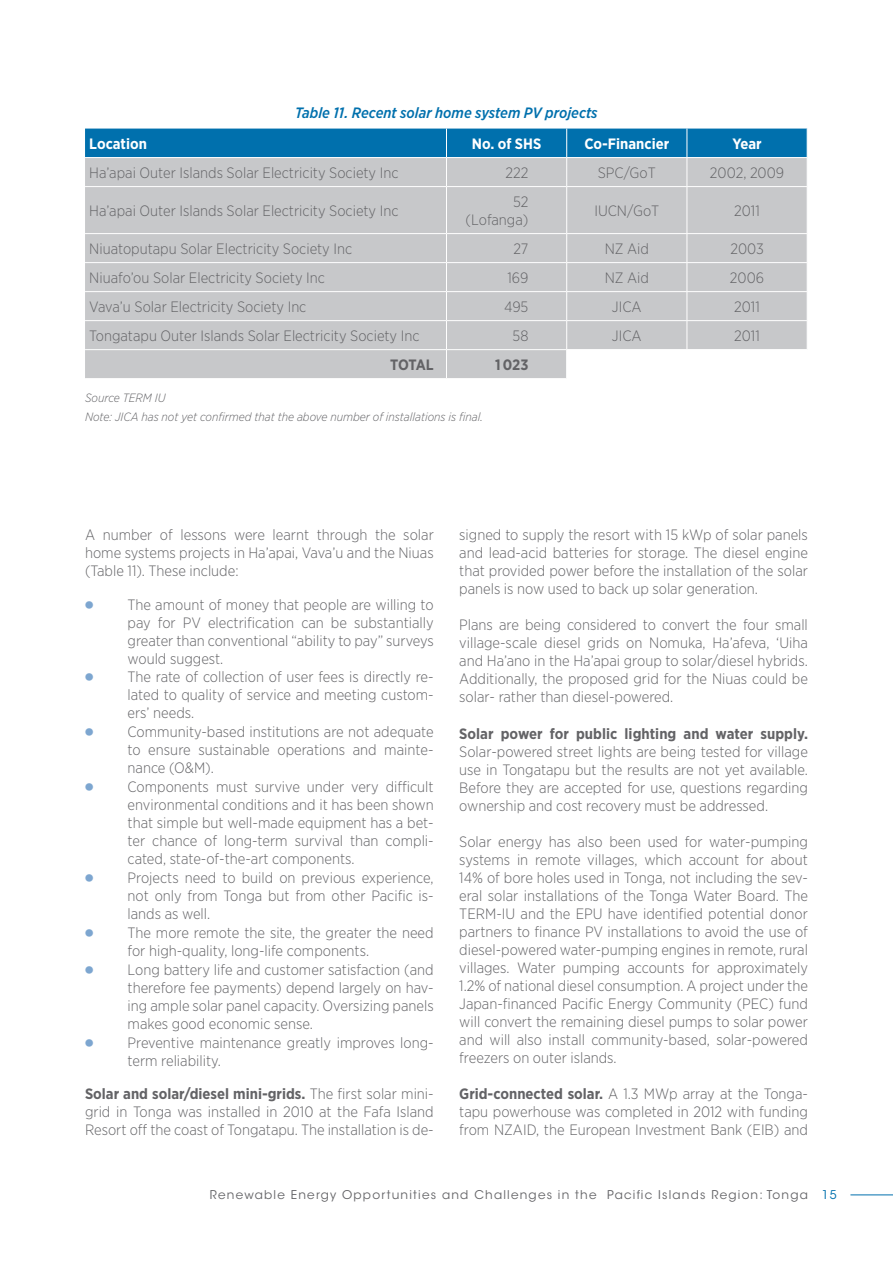
<style>
.page{position:relative;width:893px;height:1263px;background:#fff}
.page>*{position:absolute;margin:0;border:0;box-sizing:border-box;transform-origin:0 0}
.Bodytext{font:300 15px/18px "Gotham Narrow";color:#636366;text-align:justify}
.Tabelle-Bodytext{font:300 15px/18px "Gotham Narrow";color:#636366;text-align:right}
.Tabelle_BU{font:italic 500 15px "Gotham Narrow";color:#0070ad}
.Tabelle-Bodytext-2{font:700 15px "Gotham Narrow";color:#fff}
.Tabelle-Bodytext-3{font:700 15px "Gotham Narrow";letter-spacing:-.02em;color:#636366}
.Source{font:italic 300 12px "Gotham Narrow";color:#636366}
.t1{font:12px "ITC Avant Garde Std";letter-spacing:.1em;color:#636366}
.s1{font-family:"Universal Newswith Comm Pi";font-weight:400;color:#7da6d0}
.s2{font-weight:700}
.s3{color:#0070ad}
</style>
<div class="page">
<hr style="left:850px;top:1194px;width:43px;height:1px;background:#0070ad">
<div style="left:85px;top:187px;width:722px;height:191px;background:#c7c8ca"></div>
<hr style="left:446px;top:187px;width:1px;height:46px;background:#fff">
<hr style="left:566px;top:187px;width:1px;height:46px;background:#fff">
<hr style="left:687px;top:187px;width:1px;height:46px;background:#fff">
<hr style="left:85px;top:233px;width:361px;height:1px;background:#fff">
<hr style="left:446px;top:233px;width:121px;height:1px;background:#fff">
<hr style="left:567px;top:233px;width:120px;height:1px;background:#fff">
<hr style="left:687px;top:233px;width:120px;height:1px;background:#fff">
<hr style="left:85px;top:262px;width:361px;height:1px;background:#fff">
<hr style="left:446px;top:262px;width:121px;height:1px;background:#fff">
<hr style="left:85px;top:291px;width:361px;height:1px;background:#fff">
<hr style="left:446px;top:291px;width:121px;height:1px;background:#fff">
<hr style="left:85px;top:320px;width:361px;height:1px;background:#fff">
<hr style="left:446px;top:320px;width:121px;height:1px;background:#fff">
<hr style="left:85px;top:349px;width:361px;height:1px;background:#fff">
<hr style="left:446px;top:349px;width:121px;height:1px;background:#fff">
<svg style="left:446px;top:234px;width:1px;height:144px"></svg>
<svg style="left:566px;top:234px;width:241px;height:144px"></svg>
<svg style="left:85px;top:129px;width:723px;height:57px;background:#649cbb"></svg>
<hr style="left:85px;top:157px;width:361px;height:1px;background:#fff">
<hr style="left:446px;top:157px;width:121px;height:1px;background:#fff">
<hr style="left:567px;top:157px;width:120px;height:1px;background:#fff">
<hr style="left:687px;top:157px;width:120px;height:1px;background:#fff">
<p class="Tabelle_BU" style="left:295px;top:104px;width:304px">Table 11. Recent solar home system PV projects</p>
<p class="Tabelle-Bodytext-2" style="left:89px;top:134px;width:59px">Location</p>
<p class="Tabelle-Bodytext-2" style="left:472px;top:134px;width:71px">No. of SHS</p>
<p class="Tabelle-Bodytext-2" style="left:584px;top:134px;width:86px">Co-Financier</p>
<p class="Tabelle-Bodytext-2" style="left:732px;top:134px;width:31px">Year</p>
<p class="Tabelle-Bodytext" style="left:89px;top:163px;width:311px">Ha’apai Outer Islands Solar Electricity Society Inc</p>
<p class="Tabelle-Bodytext" style="left:505px;top:163px;width:24px">222</p>
<p class="Tabelle-Bodytext" style="left:598px;top:163px;width:60px">SPC/GoT</p>
<p class="Tabelle-Bodytext" style="left:710px;top:163px;width:76px">2002, 2009</p>
<p class="Tabelle-Bodytext" style="left:89px;top:201px;width:311px">Ha’apai Outer Islands Solar Electricity Society Inc</p>
<p class="Tabelle-Bodytext" style="left:466px;top:192px;width:64px">52 (Lofanga)</p>
<p class="Tabelle-Bodytext" style="left:594px;top:201px;width:66px">IUCN/GoT</p>
<p class="Tabelle-Bodytext" style="left:734px;top:201px;width:27px">2011</p>
<p class="Tabelle-Bodytext" style="left:89px;top:239px;width:264px">Niuatoputapu Solar Electricity Society Inc</p>
<p class="Tabelle-Bodytext" style="left:513px;top:239px;width:17px">27</p>
<p class="Tabelle-Bodytext" style="left:605px;top:239px;width:46px">NZ Aid</p>
<p class="Tabelle-Bodytext" style="left:730px;top:239px;width:35px">2003</p>
<p class="Tabelle-Bodytext" style="left:89px;top:268px;width:237px">Niuafo’ou Solar Electricity Society Inc</p>
<p class="Tabelle-Bodytext" style="left:508px;top:268px;width:22px">169</p>
<p class="Tabelle-Bodytext" style="left:605px;top:268px;width:46px">NZ Aid</p>
<p class="Tabelle-Bodytext" style="left:730px;top:268px;width:36px">2006</p>
<p class="Tabelle-Bodytext" style="left:89px;top:297px;width:219px">Vava’u Solar Electricity Society Inc</p>
<p class="Tabelle-Bodytext" style="left:504px;top:297px;width:26px">495</p>
<p class="Tabelle-Bodytext" style="left:612px;top:297px;width:31px">JICA</p>
<p class="Tabelle-Bodytext" style="left:734px;top:297px;width:27px">2011</p>
<p class="Tabelle-Bodytext" style="left:89px;top:326px;width:332px">Tongatapu Outer Islands Solar Electricity Society Inc</p>
<p class="Tabelle-Bodytext" style="left:513px;top:326px;width:17px">58</p>
<p class="Tabelle-Bodytext" style="left:612px;top:326px;width:31px">JICA</p>
<p class="Tabelle-Bodytext" style="left:734px;top:326px;width:27px">2011</p>
<p class="Tabelle-Bodytext-3" style="left:390px;top:355px;width:45px">TOTAL</p>
<p class="Tabelle-Bodytext-3" style="left:495px;top:355px;width:35px">1 023</p>
<p class="Source" style="left:85px;top:391px;width:82px">Source TERM IU</p>
<p class="Source" style="left:85px;top:409px;width:399px">Note: JICA has not yet confirmed that the above number of installations is final.</p>
<p class="Bodytext" style="left:85px;top:525px;width:350px">A number of lessons were learnt through the solar home systems projects in Ha’apai, Vava’u and the Niuas (Table 11). These include:</p>
<p class="Bodytext" style="left:128px;top:595px;width:308px;text-indent:-43px"><span class="s1">●</span> The amount of money that people are willing to pay for PV electrification can be substantially greater than conventional “ability to pay” surveys would suggest.</p>
<p class="Bodytext" style="left:128px;top:668px;width:308px;text-indent:-43px"><span class="s1">●</span> The rate of collection of user fees is directly re&shy;lated to quality of service and meeting custom&shy;ers’ needs.</p>
<p class="Bodytext" style="left:128px;top:723px;width:308px;text-indent:-43px"><span class="s1">●</span> Community-based institutions are not adequate to ensure sustainable operations and mainte&shy;nance (O&amp;M).</p>
<p class="Bodytext" style="left:128px;top:777px;width:308px;text-indent:-43px"><span class="s1">●</span> Components must survive under very difficult environmental conditions and it has been shown that simple but well-made equipment has a bet&shy;ter chance of long-term survival than compli&shy;cated, state-of-the-art components.</p>
<p class="Bodytext" style="left:128px;top:868px;width:308px;text-indent:-43px"><span class="s1">●</span> Projects need to build on previous experience, not only from Tonga but from other Pacific is&shy;lands as well.</p>
<p class="Bodytext" style="left:128px;top:923px;width:308px;text-indent:-43px"><span class="s1">●</span> The more remote the site, the greater the need for high-quality, long-life components.</p>
<p class="Bodytext" style="left:128px;top:960px;width:308px;text-indent:-43px"><span class="s1">●</span> Long battery life and customer satisfaction (and therefore fee payments) depend largely on hav&shy;ing ample solar panel capacity. Oversizing panels makes good economic sense.</p>
<p class="Bodytext" style="left:128px;top:1033px;width:308px;text-indent:-43px"><span class="s1">●</span> Preventive maintenance greatly improves long&shy;term reliability.</p>
<p class="Bodytext" style="left:85px;top:1085px;width:350px"><span class="s2">Solar and solar/diesel mini-grids.</span> The first solar mini&shy;grid in Tonga was installed in 2010 at the Fafa Island Resort off the coast of Tongatapu. The installation is de-</p>
<p class="Bodytext" style="left:459px;top:525px;width:350px">signed to supply the resort with 15 kWp of solar panels and lead-acid batteries for storage. The diesel engine that provided power before the installation of the solar panels is now used to back up solar generation.</p>
<p class="Bodytext" style="left:459px;top:615px;width:350px">Plans are being considered to convert the four small village-scale diesel grids on Nomuka, Ha’afeva, ‘Uiha and Ha’ano in the Ha’apai group to solar/diesel hybrids.<br>Additionally, the proposed grid for the Niuas could be solar- rather than diesel-powered.</p>
<p class="Bodytext" style="left:459px;top:724px;width:350px"><span class="s2">Solar power for public lighting and water supply.<br></span>Solar-powered street lights are being tested for village use in Tongatapu but the results are not yet available.<br>Before they are accepted for use, questions regarding ownership and cost recovery must be addressed.</p>
<p class="Bodytext" style="left:459px;top:832px;width:350px">Solar energy has also been used for water-pumping systems in remote villages, which account for about 14% of bore holes used in Tonga, not including the sev&shy;eral solar installations of the Tonga Water Board. The TERM-IU and the EPU have identified potential donor partners to finance PV installations to avoid the use of diesel-powered water-pumping engines in remote, rural villages. Water pumping accounts for approximately 1.2% of national diesel consumption. A project under the Japan-financed Pacific Energy Community (PEC) fund will convert the remaining diesel pumps to solar power and will also install community-based, solar-powered freezers on outer islands.</p>
<p class="Bodytext" style="left:459px;top:1085px;width:350px"><span class="s2">Grid-connected solar.</span> A 1.3 MWp array at the Tonga&shy;tapu powerhouse was completed in 2012 with funding from NZAID, the European Investment Bank (EIB) and</p>
<p class="t1" style="left:210px;top:1187px;width:628px">Renewable Energy Opportunities and Challenges in the Pacific Islands Region: Tonga <span class="s3">15</span></p>
</div>
